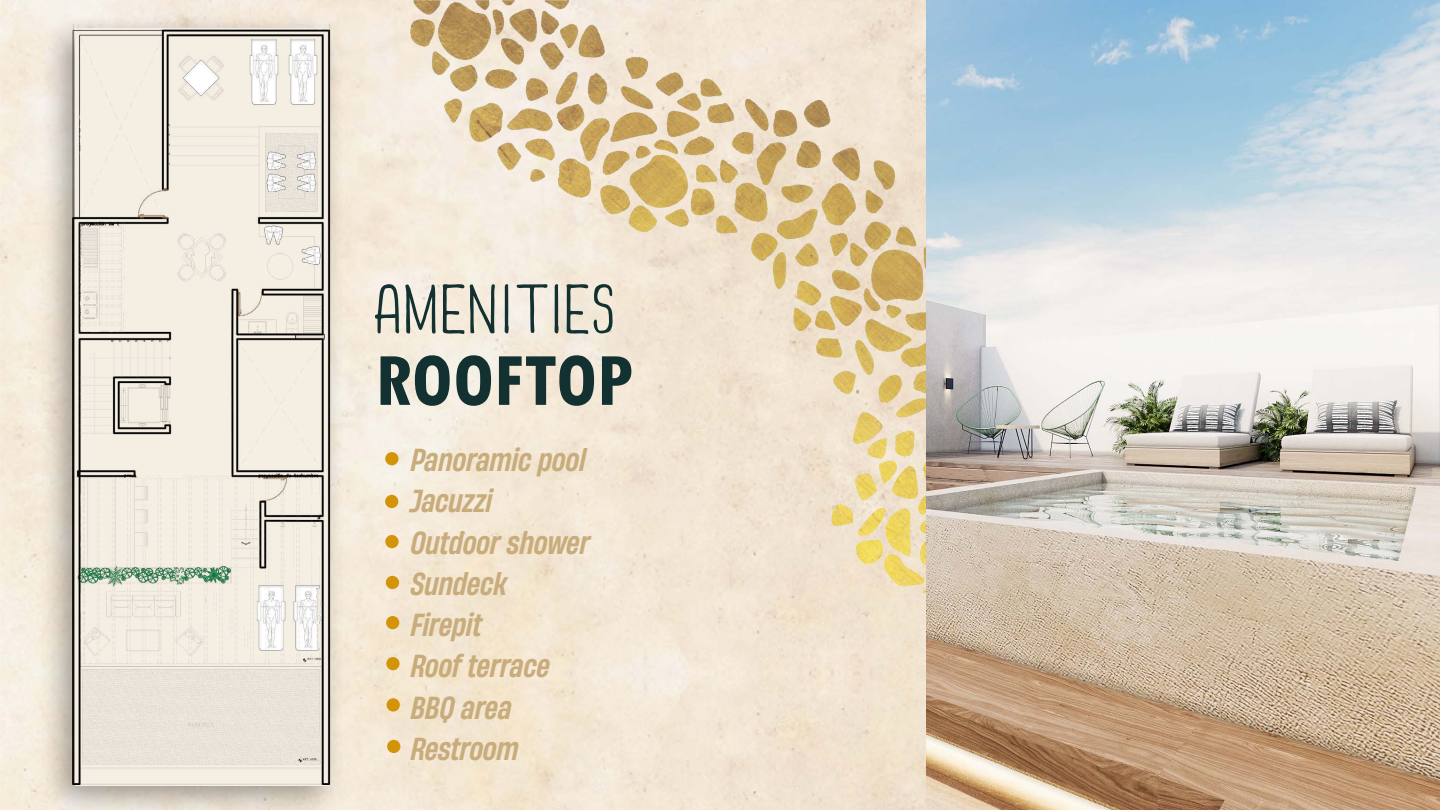
<style>
.page{position:relative;width:1440px;height:810px;background:#fff}
.page>*{position:absolute;margin:0;border:0;box-sizing:border-box;transform-origin:0 0}
.t1{font:700 condensed 79.5px "Tw Cen";color:#133130}
.t2{font:700 75px "Jamie Woods";color:#133130}
.t3{font:italic 500 30px/41.2px "Heading Now 55";color:#c8ac7b}
</style>
<div class="page">
<img style="left:0;top:0;width:926px;height:810px">
<img style="left:392px;top:0;width:534px;height:592px">
<div style="left:385px;top:452px;width:14px;height:13px;background:#d3940a;border-radius:50%"></div>
<div style="left:385px;top:495px;width:13px;height:13px;background:#d3940a;border-radius:50%"></div>
<div style="left:386px;top:576px;width:13px;height:13px;background:#d3940a;border-radius:50%"></div>
<div style="left:385px;top:535px;width:14px;height:13px;background:#d3940a;border-radius:50%"></div>
<div style="left:386px;top:616px;width:13px;height:13px;background:#d3940a;border-radius:50%"></div>
<div style="left:386px;top:657px;width:14px;height:13px;background:#d3940a;border-radius:50%"></div>
<div style="left:387px;top:698px;width:13px;height:14px;background:#d3940a;border-radius:50%"></div>
<div style="left:387px;top:740px;width:13px;height:13px;background:#d3940a;border-radius:50%"></div>
<div style="left:39px;top:12px;width:307px;height:798px;background:#000;opacity:.35"></div>
<img style="left:73px;top:25px;width:258px;height:760px">
<img style="left:926px;top:0;width:514px;height:810px">
<h2 class="t2" style="left:375px;top:272px;width:244px">AMENITIES</h2>
<h1 class="t1" style="left:375px;top:332px;width:259px">ROOFTOP</h1>
<p class="t3" style="left:411px;top:438px;width:181px">Panoramic pool<br>Jacuzzi<br>Outdoor shower<br>Sundeck<br>Firepit<br>Roof terrace<br>BBQ area<br>Restroom</p>
</div>
